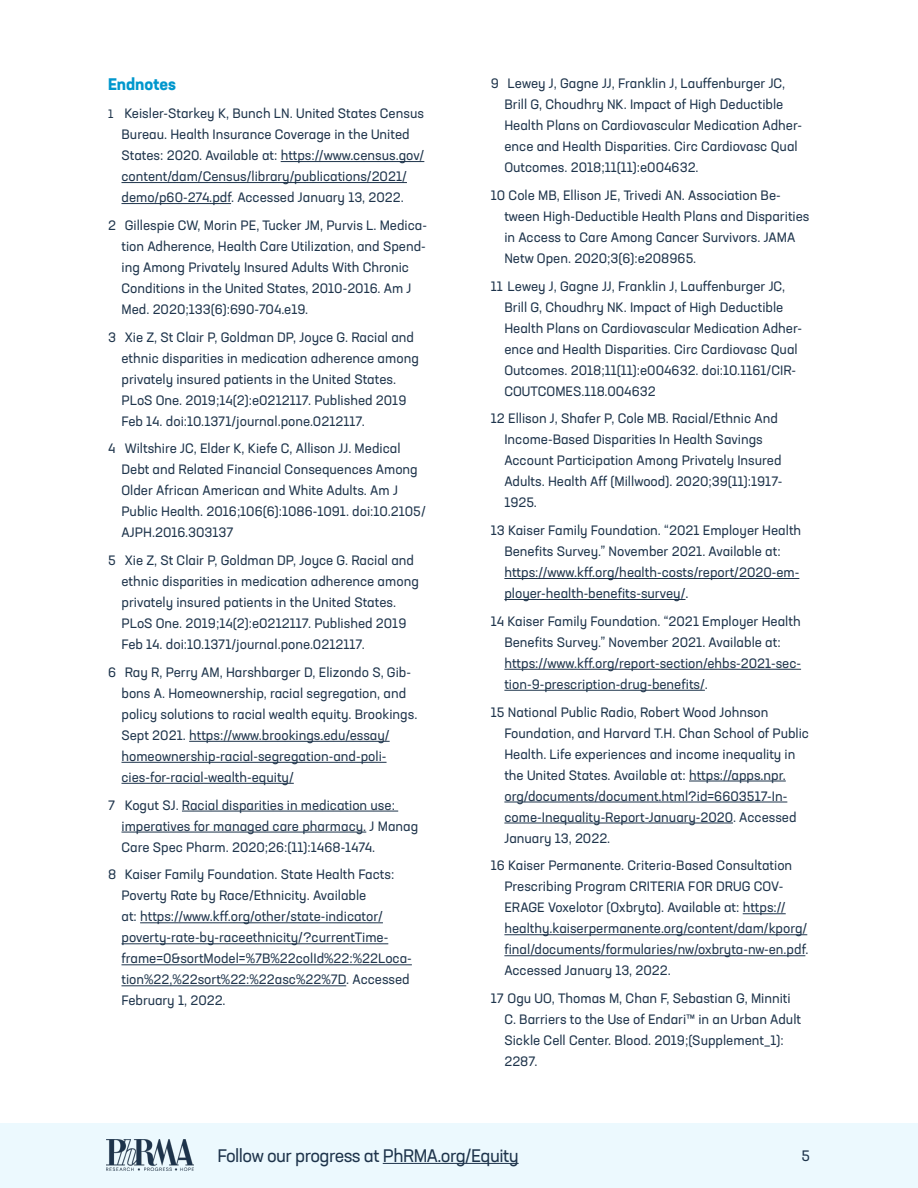
<style>
.page{position:relative;width:918px;height:1188px;background:#fff}
.page>*{position:absolute;margin:0;border:0;box-sizing:border-box;transform-origin:0 0}
.t1{font:18px "Neusa Next Std";letter-spacing:-.03em;color:#1e344b}
.t2{font:700 16.5px "Neusa Next Std";color:#0097cd}
.t3{font:15px "Neusa Next Std";color:#1e344b}
.End_Note{font:13.5px/21px "Neusa Next Std";color:#1e344b}
.s1{font-size:12px}
</style>
<div class="page">
<hr style="left:281px;top:161px;width:143px;height:1px;background:#1e344b">
<hr style="left:122px;top:182px;width:285px;height:1px;background:#1e344b">
<hr style="left:122px;top:203px;width:109px;height:1px;background:#1e344b">
<hr style="left:189px;top:741px;width:201px;height:1px;background:#1e344b">
<hr style="left:122px;top:762px;width:265px;height:1px;background:#1e344b">
<hr style="left:122px;top:783px;width:172px;height:1px;background:#1e344b">
<hr style="left:182px;top:811px;width:216px;height:1px;background:#1e344b">
<hr style="left:122px;top:832px;width:244px;height:1px;background:#1e344b">
<hr style="left:140px;top:922px;width:243px;height:1px;background:#1e344b">
<hr style="left:122px;top:943px;width:266px;height:1px;background:#1e344b">
<hr style="left:122px;top:964px;width:290px;height:1px;background:#1e344b">
<hr style="left:122px;top:985px;width:224px;height:1px;background:#1e344b">
<hr style="left:504px;top:578px;width:295px;height:1px;background:#1e344b">
<hr style="left:504px;top:599px;width:181px;height:1px;background:#1e344b">
<hr style="left:504px;top:669px;width:297px;height:1px;background:#1e344b">
<hr style="left:504px;top:690px;width:201px;height:1px;background:#1e344b">
<hr style="left:689px;top:781px;width:97px;height:1px;background:#1e344b">
<hr style="left:504px;top:802px;width:283px;height:1px;background:#1e344b">
<hr style="left:504px;top:823px;width:229px;height:1px;background:#1e344b">
<hr style="left:743px;top:913px;width:43px;height:1px;background:#1e344b">
<hr style="left:504px;top:934px;width:303px;height:1px;background:#1e344b">
<hr style="left:504px;top:955px;width:301px;height:1px;background:#1e344b">
<div style="left:0;top:1123px;width:918px;height:65px;background:#ecf9fe"></div>
<img style="left:106px;top:1140px;width:88px;height:30px">
<hr style="left:383px;top:1163px;width:136px;height:1px;background:#1e344b">
<p class="t2" style="left:108px;top:74px;width:69px">Endnotes</p>
<p class="End_Note" style="left:122px;top:103px;width:304px;text-indent:-14px"><span class="s1">1</span> Keisler-Starkey K, Bunch LN. United States Census Bureau. Health Insurance Coverage in the United States: 2020. Available at: https://www.census.gov/ content/dam/Census/library/publications/2021/ demo/p60-274.pdf. Accessed January 13, 2022.</p>
<p class="End_Note" style="left:122px;top:215px;width:307px;text-indent:-14px">2 Gillespie CW, Morin PE, Tucker JM, Purvis L. Medica&shy;tion Adherence, Health Care Utilization, and Spend&shy;ing Among Privately Insured Adults With Chronic Conditions in the United States, 2010-2016. Am J Med. 2020;133(6):690-704.e19.</p>
<p class="End_Note" style="left:122px;top:326px;width:299px;text-indent:-14px">3 Xie Z, St Clair P, Goldman DP, Joyce G. Racial and ethnic disparities in medication adherence among privately insured patients in the United States.<br>PLoS One. 2019;14(2):e0212117. Published 2019<br>Feb 14. doi:10.1371/journal.pone.0212117.</p>
<p class="End_Note" style="left:122px;top:438px;width:306px;text-indent:-14px">4 Wiltshire JC, Elder K, Kiefe C, Allison JJ. Medical Debt and Related Financial Consequences Among Older African American and White Adults. Am J Public Health. 2016;106(6):1086-1091. doi:10.2105/ AJPH.2016.303137</p>
<p class="End_Note" style="left:122px;top:550px;width:299px;text-indent:-14px">5 Xie Z, St Clair P, Goldman DP, Joyce G. Racial and ethnic disparities in medication adherence among privately insured patients in the United States.<br>PLoS One. 2019;14(2):e0212117. Published 2019<br>Feb 14. doi:10.1371/journal.pone.0212117.</p>
<p class="End_Note" style="left:122px;top:662px;width:297px;text-indent:-14px">6 Ray R, Perry AM, Harshbarger D, Elizondo S, Gib&shy;bons A. Homeownership, racial segregation, and policy solutions to racial wealth equity. Brookings.<br>Sept 2021. https://www.brookings.edu/essay/ homeownership-racial-segregation-and-poli&shy;cies-for-racial-wealth-equity/</p>
<p class="End_Note" style="left:122px;top:794px;width:298px;text-indent:-14px">7 Kogut SJ. Racial disparities in medication use: imperatives for managed care pharmacy. J Manag<br>Care Spec Pharm. 2020;26:(11):1468-1474.</p>
<p class="End_Note" style="left:122px;top:864px;width:292px;text-indent:-14px">8 Kaiser Family Foundation. State Health Facts:<br>Poverty Rate by Race/Ethnicity. Available<br>at: https://www.kff.org/other/state-indicator/ poverty-rate-by-raceethnicity/?currentTime&shy;frame=0&amp;sortModel=%7B%22colId%22:%22Loca&shy;tion%22,%22sort%22:%22asc%22%7D. Accessed February 1, 2022.</p>
<p class="End_Note" style="left:504px;top:73px;width:299px;text-indent:-14px">9 Lewey J, Gagne JJ, Franklin J, Lauffenburger JC, Brill G, Choudhry NK. Impact of High Deductible Health Plans on Cardiovascular Medication Adher&shy;ence and Health Disparities. Circ Cardiovasc Qual Outcomes. 2018;11(11):e004632.</p>
<p class="End_Note" style="left:504px;top:184px;width:307px;text-indent:-14px">10 Cole MB, Ellison JE, Trivedi AN. Association Be&shy;tween High-Deductible Health Plans and Disparities in Access to Care Among Cancer Survivors. JAMA Netw Open. 2020;3(6):e208965.</p>
<p class="End_Note" style="left:504px;top:275px;width:299px;text-indent:-14px">11 Lewey J, Gagne JJ, Franklin J, Lauffenburger JC, Brill G, Choudhry NK. Impact of High Deductible Health Plans on Cardiovascular Medication Adher&shy;ence and Health Disparities. Circ Cardiovasc Qual Outcomes. 2018;11(11):e004632. doi:10.1161/CIR-COUTCOMES.118.004632</p>
<p class="End_Note" style="left:504px;top:408px;width:280px;text-indent:-14px">12 Ellison J, Shafer P, Cole MB. Racial/Ethnic And Income-Based Disparities In Health Savings Account Participation Among Privately Insured Adults. Health Aff (Millwood). 2020;39(11):1917- 1925.</p>
<p class="End_Note" style="left:504px;top:520px;width:298px;text-indent:-14px">13 Kaiser Family Foundation. “2021 Employer Health Benefits Survey.” November 2021. Available at: https://www.kff.org/health-costs/report/2020-em&shy;ployer-health-benefits-survey/.</p>
<p class="End_Note" style="left:504px;top:610px;width:298px;text-indent:-14px">14 Kaiser Family Foundation. “2021 Employer Health Benefits Survey.” November 2021. Available at: https://www.kff.org/report-section/ehbs-2021-sec&shy;tion-9-prescription-drug-benefits/.</p>
<p class="End_Note" style="left:504px;top:701px;width:306px;text-indent:-14px">15 National Public Radio, Robert Wood Johnson Foundation, and Harvard T.H. Chan School of Public Health. Life experiences and income inequality in the United States. Available at: https://apps.npr. org/documents/document.html?id=6603517-In&shy;come-Inequality-Report-January-2020. Accessed January 13, 2022.</p>
<p class="End_Note" style="left:504px;top:855px;width:306px;text-indent:-14px">16 Kaiser Permanente. Criteria-Based Consultation Prescribing Program CRITERIA FOR DRUG COV-ERAGE Voxelotor (Oxbryta). Available at: https:// healthy.kaiserpermanente.org/content/dam/kporg/ final/documents/formularies/nw/oxbryta-nw-en.pdf.<br>Accessed January 13, 2022.</p>
<p class="End_Note" style="left:504px;top:988px;width:298px;text-indent:-14px">17 Ogu UO, Thomas M, Chan F, Sebastian G, Minniti C. Barriers to the Use of Endari™ in an Urban Adult Sickle Cell Center. Blood. 2019;(Supplement_1):<br>2287.</p>
<h1 class="t1" style="left:217px;top:1144px;width:303px">Follow our progress at PhRMA.org/Equity</h1>
<p class="t3" style="left:801px;top:1146px;width:10px">5</p>
</div>
